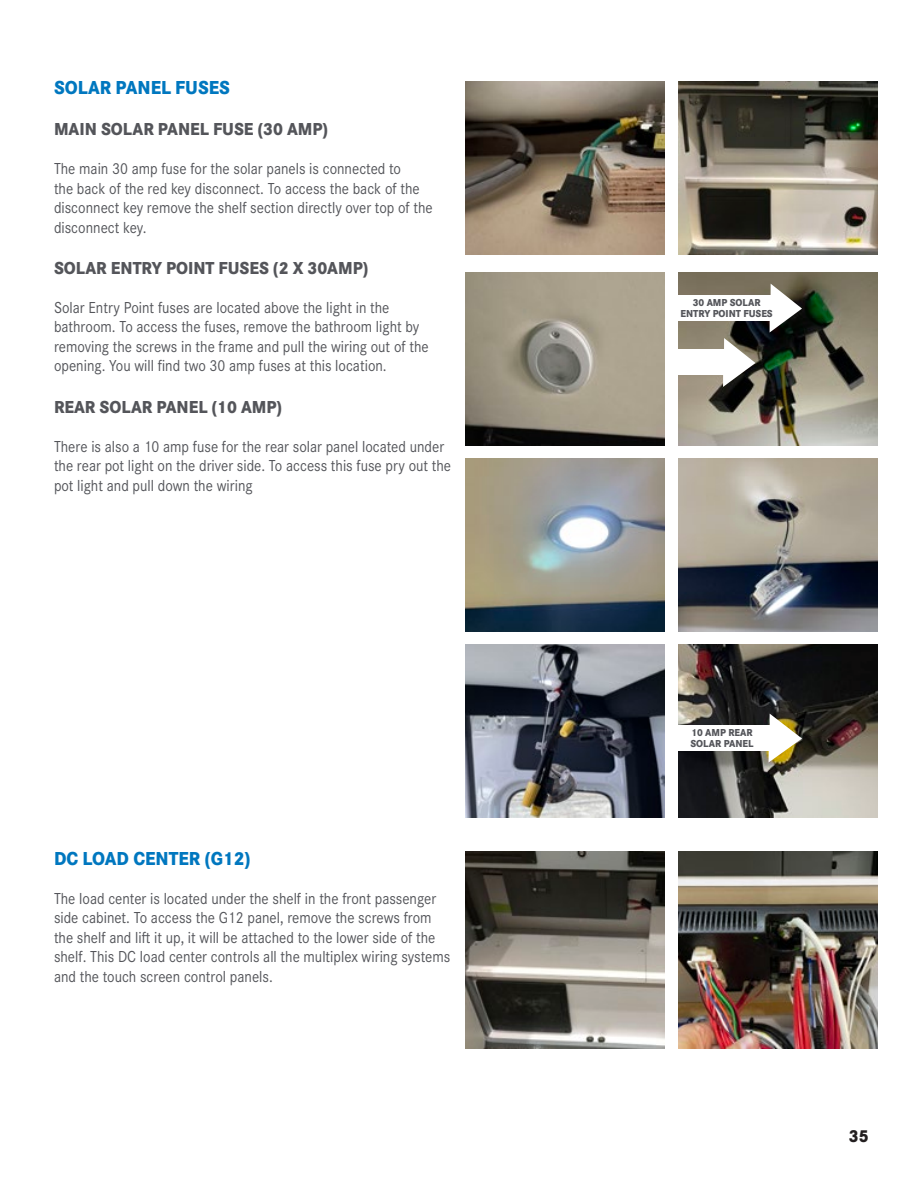
<style>
.page{position:relative;width:918px;height:1188px;background:#fff}
.page>*{position:absolute;margin:0;border:0;box-sizing:border-box;transform-origin:0 0}
.Indented_Body{font:800 19.5px "Corporate S Pro";color:#0077bf;scale:.9 1}
.Indented_Body-2{font:800 18px "Corporate S Pro";color:#54555a;scale:.9 1}
.t1{font:800 18px "Corporate S Pro";color:#231f20;scale:.9 1}
.Indented_Body-3{font:16.5px/19.5px "Corporate S Pro";color:#54555a;scale:.9 1}
.Indented_Body-4{font:800 10.5px/11.2px "Corporate S Pro";color:#54555a;scale:.9 1}
</style>
<div class="page">
<img style="left:466px;top:272px;width:199px;height:173px">
<img style="left:678px;top:81px;width:200px;height:173px">
<img style="left:466px;top:81px;width:199px;height:173px">
<img style="left:678px;top:459px;width:199px;height:173px">
<img style="left:466px;top:459px;width:199px;height:173px">
<img style="left:678px;top:272px;width:199px;height:173px">
<img style="left:678px;top:644px;width:200px;height:173px">
<img style="left:466px;top:644px;width:199px;height:173px">
<img style="left:466px;top:852px;width:199px;height:196px">
<img style="left:678px;top:852px;width:200px;height:196px">
<svg style="left:736px;top:714px;width:66px;height:48px"></svg>
<svg style="left:691px;top:284px;width:111px;height:103px"></svg>
<div style="left:672px;top:725px;width:100px;height:26px;background:#fff"></div>
<div style="left:677px;top:295px;width:99px;height:26px;background:#fff"></div>
<div style="left:677px;top:350px;width:48px;height:25px;background:#fff"></div>
<p class="Indented_Body" style="left:54px;top:72px;width:197px">SOLAR PANEL FUSES</p>
<p class="Indented_Body-2" style="left:54px;top:115px;width:306px">MAIN SOLAR PANEL FUSE (30 AMP)</p>
<p class="Indented_Body-3" style="left:54px;top:158px;width:422px">The main 30 amp fuse for the solar panels is connected to<br>the back of the red key disconnect. To access the back of the disconnect key remove the shelf section directly over top of the disconnect key.</p>
<p class="Indented_Body-2" style="left:54px;top:253px;width:351px">SOLAR ENTRY POINT FUSES (2 X 30AMP)</p>
<p class="Indented_Body-3" style="left:54px;top:297px;width:418px">Solar Entry Point fuses are located above the light in the bathroom. To access the fuses, remove the bathroom light by removing the screws in the frame and pull the wiring out of the opening. You will find two 30 amp fuses at this location.</p>
<p class="Indented_Body-2" style="left:54px;top:392px;width:255px">REAR SOLAR PANEL (10 AMP)</p>
<p class="Indented_Body-3" style="left:54px;top:435px;width:443px">There is also a 10 amp fuse for the rear solar panel located under the rear pot light on the driver side. To access this fuse pry out the pot light and pull down the wiring</p>
<p class="Indented_Body" style="left:54px;top:842px;width:220px">DC LOAD CENTER (G12)</p>
<p class="Indented_Body-3" style="left:54px;top:887px;width:442px">The load center is located under the shelf in the front passenger side cabinet. To access the G12 panel, remove the screws from the shelf and lift it up, it will be attached to the lower side of the shelf. This DC load center controls all the multiplex wiring systems and the touch screen control panels.</p>
<p class="Indented_Body-4" style="left:681px;top:296px;width:104px;text-align:center">30 AMP SOLAR<br>ENTRY POINT FUSES</p>
<p class="Indented_Body-4" style="left:691px;top:726px;width:71px">10 AMP REAR<br>SOLAR PANEL</p>
<p class="t1" style="left:849px;top:1121px;width:24px">35</p>
</div>
